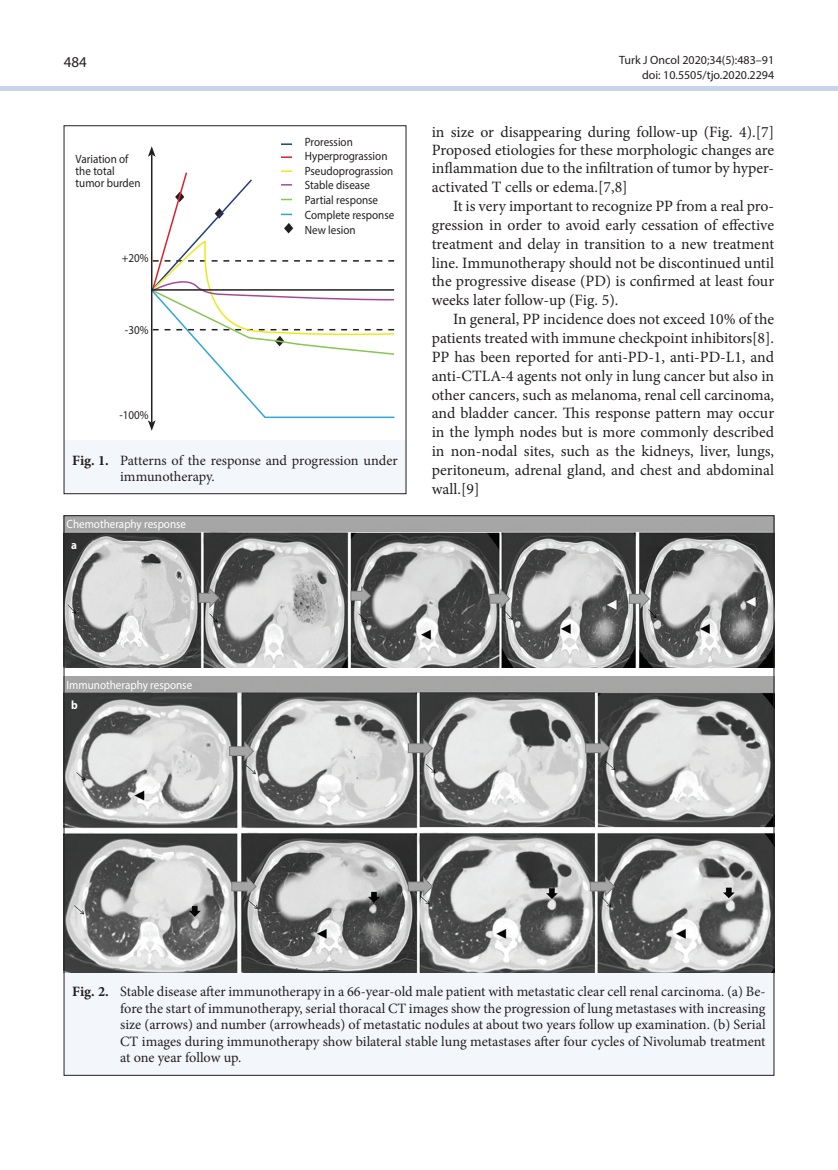
<style>
.page{position:relative;width:838px;height:1170px;background:#fff}
.page>*{position:absolute;margin:0;border:0;box-sizing:border-box;transform-origin:0 0}
.t1{font:15.75px/18.9px "Minion Pro";color:#231f20;text-align:justify}
.t2{font:15px "Myriad Pro";color:#231f20}
.t3{font:14.25px/16.5px "Minion Pro";letter-spacing:-.005em;color:#231f20;text-align:justify}
.t4{font:12px/12px "Myriad Pro";color:#231f20;scale:.92 1}
.t5{font:12px/14.4px "Myriad Pro";color:#231f20;text-align:right}
.t6{font:12px "Myriad Pro";color:#fff;scale:.92 1}
.t7{font:700 12px "Myriad Pro";color:#fff;scale:.92 1}
.s1{font-weight:700}
</style>
<div class="page">
<hr style="left:0;top:86px;width:838px;height:4px;background:#c6d5ed">
<img style="left:66px;top:676px;width:706px;height:296px">
<div style="left:64px;top:973px;width:710px;height:102px;background:#f3f6fb"></div>
<img style="left:66px;top:517px;width:706px;height:150px">
<div style="left:64px;top:441px;width:342px;height:53px;background:#f3f6fb"></div>
<svg style="left:281px;top:143px;width:11px;height:2px"></svg>
<svg style="left:281px;top:156px;width:11px;height:2px"></svg>
<hr style="left:151px;top:154px;width:1px;height:268px;background:#231f20">
<svg style="left:148px;top:146px;width:8px;height:11px"></svg>
<svg style="left:148px;top:170px;width:247px;height:261px"></svg>
<hr style="left:152px;top:289px;width:242px;height:1px;background:#231f20">
<div style="left:64px;top:125px;width:342px;height:369px;border:1px solid #231f20"></div>
<p class="t2" style="left:64px;top:52px;width:25px">484</p>
<p class="t5" style="left:619px;top:53px;width:157px">Turk J Oncol 2020;34(5):483–91 doi: 10.5505/tjo.2020.2294</p>
<p class="t4" style="left:76px;top:153px;width:72px">Variation of the total tumor burden</p>
<p class="t4" style="left:122px;top:251px;width:31px">+20%</p>
<p class="t4" style="left:125px;top:324px;width:27px">-30%</p>
<p class="t4" style="left:119px;top:408px;width:33px">-100%</p>
<p class="t4" style="left:305px;top:135px;width:91px;line-height:13.6px">Proression<br>Hyperprograssion</p>
<p class="t4" style="left:305px;top:164px;width:98px;line-height:13.8px">Pseudoprograssion<br>Stable disease</p>
<p class="t4" style="left:305px;top:193px;width:99px;line-height:14.7px">Partial response<br>Complete response<br>New lesion</p>
<p class="t3" style="left:120px;top:452px;width:279px;text-indent:-48px"><span class="s1">Fig. 1.</span> Patterns of the response and progression under immunotherapy.</p>
<p class="t6" style="left:67px;top:516px;width:131px">Chemotheraphy response</p>
<p class="t7" style="left:71px;top:537px;width:8px">a</p>
<p class="t1" style="left:432px;top:123px;width:344px;line-height:18.3px">in size or disappearing during follow-up (Fig. 4).[7] Proposed etiologies for these morphologic changes are inflammation due to the infiltration of tumor by hyper&shy;activated T cells or edema.[7,8]</p>
<p class="t1" style="left:432px;top:196px;width:344px;text-indent:21px">It is very important to recognize PP from a real pro&shy;gression in order to avoid early cessation of effective treatment and delay in transition to a new treatment line. Immunotherapy should not be discontinued until the progressive disease (PD) is confirmed at least four weeks later follow-up (Fig. 5).</p>
<p class="t1" style="left:432px;top:310px;width:344px;text-indent:21px">In general, PP incidence does not exceed 10% of the patients treated with immune checkpoint inhibitors[8].<br>PP has been reported for anti-PD-1, anti-PD-L1, and anti-CTLA-4 agents not only in lung cancer but also in other cancers, such as melanoma, renal cell carcinoma, and bladder cancer. This response pattern may occur in the lymph nodes but is more commonly described in non-nodal sites, such as the kidneys, liver, lungs, peritoneum, adrenal gland, and chest and abdominal wall.[9]</p>
<p class="t6" style="left:67px;top:677px;width:138px">Immunotheraphy response</p>
<p class="t7" style="left:71px;top:697px;width:9px">b</p>
<p class="t3" style="left:120px;top:983px;width:647px;text-indent:-48px"><span class="s1">Fig. 2.</span> Stable disease after immunotherapy in a 66-year-old male patient with metastatic clear cell renal carcinoma. (a) Be&shy;fore the start of immunotherapy, serial thoracal CT images show the progression of lung metastases with increasing size (arrows) and number (arrowheads) of metastatic nodules at about two years follow up examination. (b) Serial CT images during immunotherapy show bilateral stable lung metastases after four cycles of Nivolumab treatment at one year follow up.</p>
</div>
